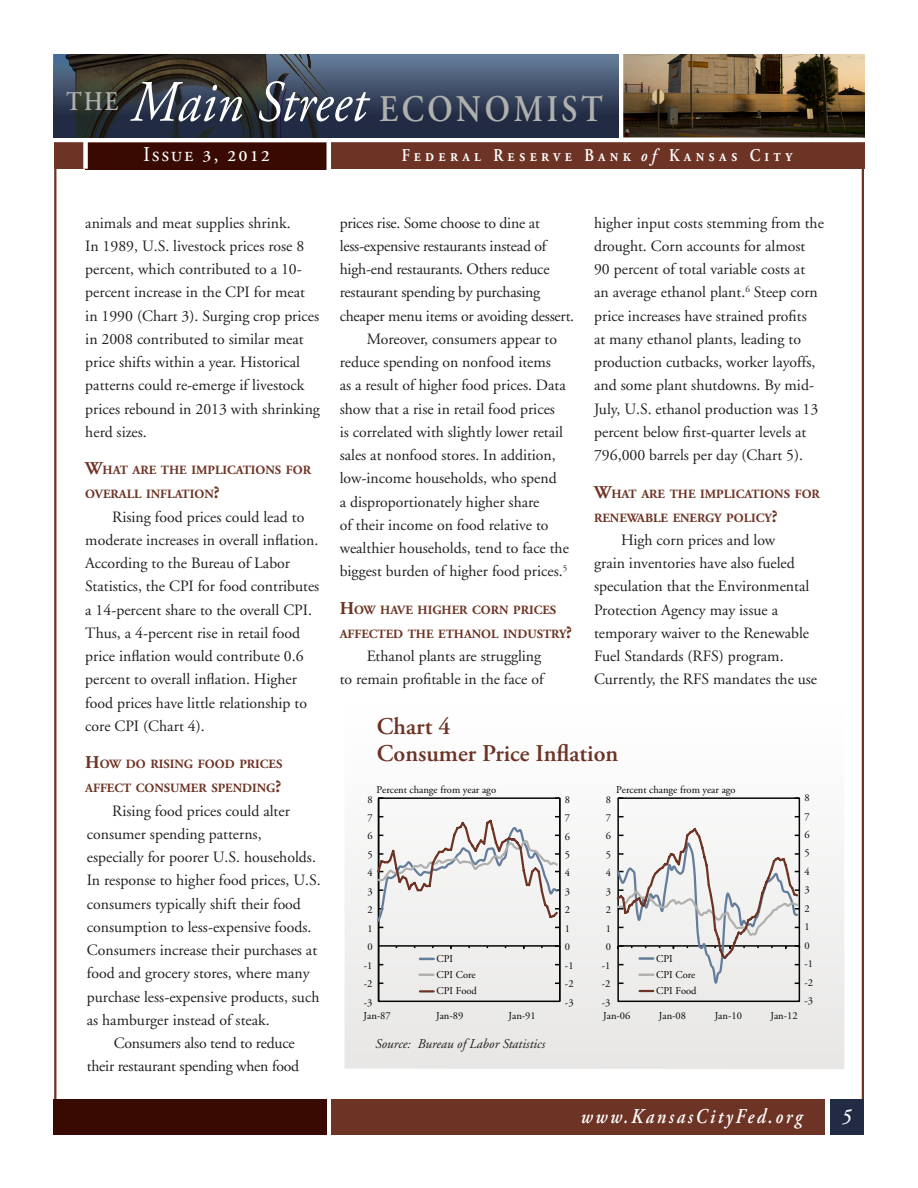
<style>
.page{position:relative;width:918px;height:1188px;background:#fff}
.page>*{position:absolute;margin:0;border:0;box-sizing:border-box;transform-origin:0 0}
.t1{font:italic 58.5px "Adobe Garamond Pro";letter-spacing:.01em;color:#fff;scale:.9 1}
.t2{font:600 37.5px "Adobe Garamond Pro";letter-spacing:.115em;color:#b0b1ae;scale:.85 1}
.t3{font:600 27px "Adobe Garamond Pro";color:#b0b1ae;scale:.85 1}
.t4{font:600 24px "Adobe Garamond Pro";color:#6d3425}
.t5{font:italic 600 21px "Adobe Garamond Pro";letter-spacing:.15em;color:#fff;scale:.85 1}
.t6{font:21px "Adobe Garamond Pro";letter-spacing:.08em;color:#fff}
.t7{font:600 18px "Adobe Garamond Pro";letter-spacing:.28em;color:#fff;scale:.85 1}
.Body_Text{font:15.75px/23.2px "Adobe Garamond";color:#231f20}
.Source{font:italic 13.5px "Adobe Garamond";color:#231f20}
.Body_Text-2{font:700 12.6px/24px "Adobe Garamond";color:#6d3425}
.t8{font:10.5px/16.2px "Adobe Garamond";color:#050504}
.s1{font-size:25.5px}
.s2{font-style:italic}
.s3{font-size:18px}
</style>
<div class="page">
<hr style="left:862px;top:164px;width:2px;height:942px;background:#6d3425">
<hr style="left:54px;top:166px;width:2px;height:940px;background:#6d3425">
<img style="left:623px;top:54px;width:241px;height:84px">
<div style="left:54px;top:141px;width:810px;height:28px;background:#6d3425"></div>
<div style="left:85px;top:143px;width:244px;height:26px;background:#380a02"></div>
<hr style="left:50px;top:138px;width:816px;height:4px;background:#fff">
<div style="left:83px;top:138px;width:5px;height:31px;background:#fff"></div>
<hr style="left:327px;top:138px;width:4px;height:33px;background:#fff">
<div style="left:332px;top:1099px;width:493px;height:36px;background:#6d3425"></div>
<div style="left:830px;top:1099px;width:34px;height:36px;background:#212b43"></div>
<div style="left:53px;top:1099px;width:274px;height:36px;background:#380a02"></div>
<img style="left:54px;top:54px;width:564px;height:84px">
<svg style="left:345px;top:797px;width:499px;height:272px;fill:#edecec"></svg>
<div style="left:378px;top:797px;width:183px;height:205px;border:2px solid #050504"></div>
<hr style="left:559px;top:798px;width:2px;height:203px;background:#050504">
<hr style="left:378px;top:798px;width:1px;height:203px;background:#050504">
<hr style="left:379px;top:945px;width:181px;height:2px;background:#050504">
<svg style="left:375px;top:816px;width:184px;height:112px"></svg>
<svg style="left:420px;top:958px;width:14px;height:2px"></svg>
<svg style="left:420px;top:974px;width:13px;height:2px"></svg>
<hr style="left:420px;top:990px;width:14px;height:3px;background:#6d3425">
<div style="left:617px;top:797px;width:183px;height:205px;border:2px solid #050504"></div>
<svg style="left:618px;top:797px;width:6px;height:2px"></svg>
<svg style="left:615px;top:826px;width:185px;height:166px"></svg>
<p class="t3" style="left:66px;top:86px;width:63px">THE</p>
<p class="t1" style="left:131px;top:67px;width:263px">Main Street</p>
<p class="t2" style="left:380px;top:87px;width:264px">ECONOMIST</p>
<p class="t6" style="left:143px;top:142px;width:129px">Issue <span class="s1">3</span>, <span class="s1">2012</span></p>
<p class="t7" style="left:402px;top:145px;width:461px">Federal Reserve Bank <span class="s2">of</span> Kansas City</p>
<p class="Body_Text" style="left:85px;top:211px;width:236px">animals and meat supplies shrink.<br>In 1989, U.S. livestock prices rose 8 percent, which contributed to a 10- percent increase in the CPI for meat in 1990 (Chart 3). Surging crop prices in 2008 contributed to similar meat price shifts within a year. Historical patterns could re-emerge if livestock prices rebound in 2013 with shrinking herd sizes.</p>
<p class="Body_Text-2" style="left:85px;top:459px;width:227px"><span class="s3">W</span>HAT ARE THE IMPLICATIONS FOR<br>OVERALL INFLATION<span class="s3">?</span></p>
<p class="Body_Text" style="left:85px;top:505px;width:236px;text-indent:27px">Rising food prices could lead to moderate increases in overall inflation.<br>According to the Bureau of Labor Statistics, the CPI for food contributes a 14-percent share to the overall CPI.<br>Thus, a 4-percent rise in retail food price inflation would contribute 0.6 percent to overall inflation. Higher food prices have little relationship to core CPI (Chart 4).</p>
<p class="Body_Text-2" style="left:85px;top:753px;width:199px"><span class="s3">H</span>OW DO RISING FOOD PRICES<br>AFFECT CONSUMER SPENDING<span class="s3">?</span></p>
<p class="Body_Text" style="left:87px;top:799px;width:235px;text-indent:25px">Rising food prices could alter consumer spending patterns, especially for poorer U.S. households.<br>In response to higher food prices, U.S. consumers typically shift their food consumption to less-expensive foods.<br>Consumers increase their purchases at food and grocery stores, where many purchase less-expensive products, such as hamburger instead of steak.</p>
<p class="Body_Text" style="left:87px;top:1032px;width:214px;text-align:right">Consumers also tend to reduce<br>their restaurant spending when food</p>
<p class="Body_Text" style="left:340px;top:211px;width:236px">prices rise. Some choose to dine at less-expensive restaurants instead of high-end restaurants. Others reduce restaurant spending by purchasing cheaper menu items or avoiding dessert.</p>
<p class="Body_Text" style="left:340px;top:328px;width:231px;text-indent:27px">Moreover, consumers appear to reduce spending on nonfood items<br>as a result of higher food prices. Data show that a rise in retail food prices<br>is correlated with slightly lower retail sales at nonfood stores. In addition, low-income households, who spend<br>a disproportionately higher share<br>of their income on food relative to wealthier households, tend to face the biggest burden of higher food prices.<sup>5</sup></p>
<p class="Body_Text-2" style="left:340px;top:598px;width:234px"><span class="s3">H</span>OW HAVE HIGHER CORN PRICES<br>AFFECTED THE ETHANOL INDUSTRY<span class="s3">?</span></p>
<p class="Body_Text" style="left:340px;top:645px;width:205px;text-align:right">Ethanol plants are struggling<br>to remain profitable in the face of</p>
<p class="Body_Text" style="left:594px;top:211px;width:231px">higher input costs stemming from the drought. Corn accounts for almost 90 percent of total variable costs at<br>an average ethanol plant.<sup>6</sup> Steep corn price increases have strained profits<br>at many ethanol plants, leading to production cutbacks, worker layoffs, and some plant shutdowns. By mid-July, U.S. ethanol production was 13 percent below first-quarter levels at 796,000 barrels per day (Chart 5).</p>
<p class="Body_Text-2" style="left:594px;top:482px;width:227px"><span class="s3">W</span>HAT ARE THE IMPLICATIONS FOR<br>RENEWABLE ENERGY POLICY<span class="s3">?</span></p>
<p class="Body_Text" style="left:594px;top:529px;width:225px;text-indent:27px">High corn prices and low<br>grain inventories have also fueled speculation that the Environmental<br>Protection Agency may issue a temporary waiver to the Renewable<br>Fuel Standards (RFS) program.<br>Currently, the RFS mandates the use</p>
<p class="t4" style="left:377px;top:712px;width:75px">Chart 4</p>
<p class="t4" style="left:377px;top:739px;width:243px">Consumer Price Inflation</p>
<p class="t8" style="left:376px;top:781px;width:121px">Percent change from year ago</p>
<p class="t8" style="left:368px;top:791px;width:7px">8</p>
<p class="t8" style="left:565px;top:791px;width:7px">8</p>
<p class="t8" style="left:616px;top:781px;width:121px">Percent change from year ago</p>
<p class="t8" style="left:606px;top:791px;width:7px">8</p>
<p class="t8" style="left:805px;top:790px;width:7px">8</p>
<p class="t8" style="left:368px;top:810px;width:7px">7</p>
<p class="t8" style="left:565px;top:810px;width:7px">7</p>
<p class="t8" style="left:606px;top:810px;width:7px">7</p>
<p class="t8" style="left:805px;top:808px;width:7px">7</p>
<p class="t8" style="left:368px;top:828px;width:7px">6</p>
<p class="t8" style="left:565px;top:828px;width:7px">6</p>
<p class="t8" style="left:606px;top:828px;width:7px">6</p>
<p class="t8" style="left:805px;top:827px;width:7px">6</p>
<p class="t8" style="left:368px;top:847px;width:7px">5</p>
<p class="t8" style="left:565px;top:847px;width:7px">5</p>
<p class="t8" style="left:606px;top:847px;width:7px">5</p>
<p class="t8" style="left:805px;top:845px;width:7px">5</p>
<p class="t8" style="left:368px;top:865px;width:7px">4</p>
<p class="t8" style="left:565px;top:865px;width:7px">4</p>
<p class="t8" style="left:606px;top:865px;width:7px">4</p>
<p class="t8" style="left:805px;top:864px;width:7px">4</p>
<p class="t8" style="left:368px;top:884px;width:7px">3</p>
<p class="t8" style="left:565px;top:884px;width:7px">3</p>
<p class="t8" style="left:606px;top:884px;width:7px">3</p>
<p class="t8" style="left:805px;top:882px;width:7px">3</p>
<p class="t8" style="left:368px;top:902px;width:7px">2</p>
<p class="t8" style="left:565px;top:902px;width:7px">2</p>
<p class="t8" style="left:606px;top:902px;width:7px">2</p>
<p class="t8" style="left:805px;top:901px;width:7px">2</p>
<p class="t8" style="left:368px;top:921px;width:7px">1</p>
<p class="t8" style="left:565px;top:921px;width:7px">1</p>
<p class="t8" style="left:606px;top:921px;width:7px">1</p>
<p class="t8" style="left:805px;top:919px;width:7px">1</p>
<p class="t8" style="left:368px;top:939px;width:7px">0</p>
<p class="t8" style="left:565px;top:939px;width:7px">0</p>
<p class="t8" style="left:606px;top:939px;width:7px">0</p>
<p class="t8" style="left:805px;top:938px;width:7px">0</p>
<p class="t8" style="left:364px;top:958px;width:10px">-1</p>
<p class="t8" style="left:364px;top:976px;width:10px">-2</p>
<p class="t8" style="left:437px;top:951px;width:42px">CPI<br>CPI Core<br>CPI Food</p>
<p class="t8" style="left:565px;top:958px;width:10px">-1</p>
<p class="t8" style="left:565px;top:976px;width:10px">-2</p>
<p class="t8" style="left:602px;top:958px;width:10px">-1</p>
<p class="t8" style="left:602px;top:976px;width:10px">-2</p>
<p class="t8" style="left:656px;top:951px;width:42px">CPI<br>CPI Core<br>CPI Food</p>
<p class="t8" style="left:805px;top:956px;width:10px">-1</p>
<p class="t8" style="left:805px;top:975px;width:10px">-2</p>
<p class="t8" style="left:364px;top:995px;width:10px">-3</p>
<p class="t8" style="left:565px;top:995px;width:10px">-3</p>
<p class="t8" style="left:602px;top:995px;width:10px">-3</p>
<p class="t8" style="left:805px;top:993px;width:10px">-3</p>
<p class="t8" style="left:364px;top:1008px;width:29px">Jan-87</p>
<p class="t8" style="left:436px;top:1008px;width:29px">Jan-89</p>
<p class="t8" style="left:509px;top:1008px;width:29px">Jan-91</p>
<p class="Source" style="left:375px;top:1036px;width:171px">Source: Bureau of Labor Statistics</p>
<p class="t8" style="left:603px;top:1008px;width:29px">Jan-06</p>
<p class="t8" style="left:659px;top:1008px;width:29px">Jan-08</p>
<p class="t8" style="left:715px;top:1008px;width:29px">Jan-10</p>
<p class="t8" style="left:770px;top:1008px;width:29px">Jan-12</p>
<p class="t5" style="left:581px;top:1104px;width:262px">www.KansasCityFed.org</p>
<p class="t5" style="left:842px;top:1104px;width:12px">5</p>
</div>
